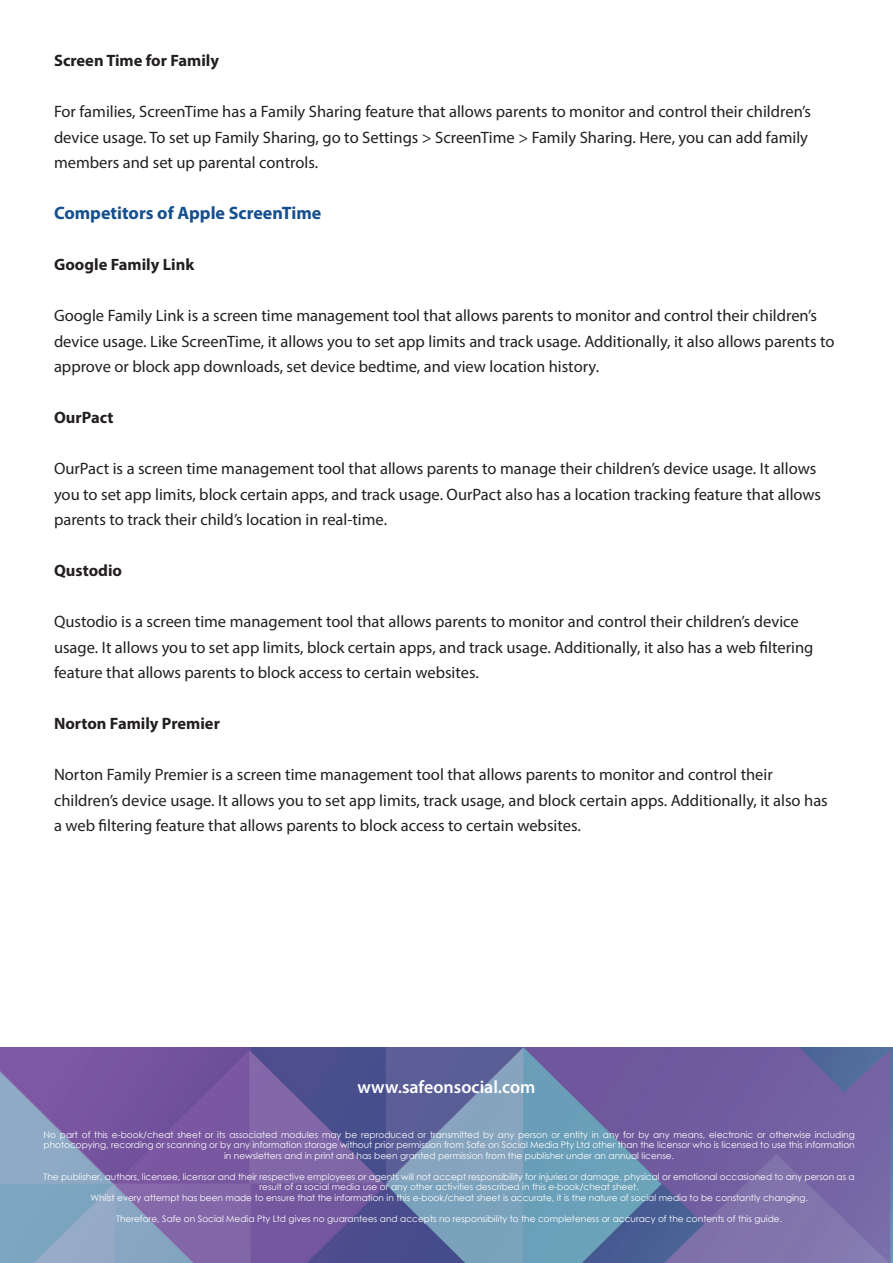
<style>
.page{position:relative;width:893px;height:1263px;background:#fff}
.page>*{position:absolute;margin:0;border:0;box-sizing:border-box;transform-origin:0 0}
.t1{font:700 18px "Myriad Pro";color:#154f8d}
.t2{font:600 18px "Myriad Pro";color:#fff}
.t3{font:16.5px/25.5px "Myriad Pro";color:#231f20}
.t4{font:700 16.5px "Myriad Pro";color:#231f20}
.t5{font:9px/10.5px "Century Gothic";color:#fff;text-align:center}
</style>
<div class="page">
<img style="left:0;top:1047px;width:893px;height:216px">
<p class="t4" style="left:54px;top:50px;width:167px">Screen Time for Family</p>
<p class="t3" style="left:54px;top:99px;width:758px">For families, ScreenTime has a Family Sharing feature that allows parents to monitor and control their children’s device usage. To set up Family Sharing, go to Settings &gt; ScreenTime &gt; Family Sharing. Here, you can add family members and set up parental controls.</p>
<p class="t1" style="left:54px;top:202px;width:269px">Competitors of Apple ScreenTime</p>
<p class="t4" style="left:54px;top:254px;width:142px">Google Family Link</p>
<p class="t3" style="left:54px;top:303px;width:782px">Google Family Link is a screen time management tool that allows parents to monitor and control their children’s device usage. Like ScreenTime, it allows you to set app limits and track usage. Additionally, it also allows parents to approve or block app downloads, set device bedtime, and view location history.</p>
<p class="t4" style="left:54px;top:407px;width:61px">OurPact</p>
<p class="t3" style="left:54px;top:456px;width:769px">OurPact is a screen time management tool that allows parents to manage their children’s device usage. It allows you to set app limits, block certain apps, and track usage. OurPact also has a location tracking feature that allows parents to track their child’s location in real-time.</p>
<p class="t4" style="left:54px;top:560px;width:70px">Qustodio</p>
<p class="t3" style="left:54px;top:609px;width:761px">Qustodio is a screen time management tool that allows parents to monitor and control their children’s device usage. It allows you to set app limits, block certain apps, and track usage. Additionally, it also has a web filtering feature that allows parents to block access to certain websites.</p>
<p class="t4" style="left:54px;top:713px;width:167px">Norton Family Premier</p>
<p class="t3" style="left:54px;top:762px;width:775px">Norton Family Premier is a screen time management tool that allows parents to monitor and control their children’s device usage. It allows you to set app limits, track usage, and block certain apps. Additionally, it also has a web filtering feature that allows parents to block access to certain websites.</p>
<p class="t2" style="left:357px;top:1075px;width:179px">www.safeonsocial.com</p>
<p class="t5" style="left:44px;top:1129px;width:813px">No part of this e-book/cheat sheet or its associated modules may be reproduced or transmitted by any person or entity in any for by any means, electronic or otherwise including photocopying, recording or scanning or by any information storage without prior permission from Safe on Social Media Pty Ltd other than the licensor who is licensed to use this information in newsletters and in print and has been granted permission from the publisher under an annual license.</p>
<p class="t5" style="left:44px;top:1171px;width:813px">The publisher, authors, licensee, licensor and their respective employees or agents will not accept responsibility for injuries or damage, physical or emotional occasioned to any person as a result of a social media use or any other activities described in this e-book/cheat sheet.</p>
<p class="t5" style="left:90px;top:1192px;width:719px">Whilst every attempt has been made to ensure that the information in this e-book/cheat sheet is accurate, it is the nature of social media to be constantly changing.</p>
<p class="t5" style="left:116px;top:1213px;width:667px">Therefore, Safe on Social Media Pty Ltd gives no guarantees and accepts no responsibility to the completeness or accuracy of the contents of this guide.</p>
</div>
